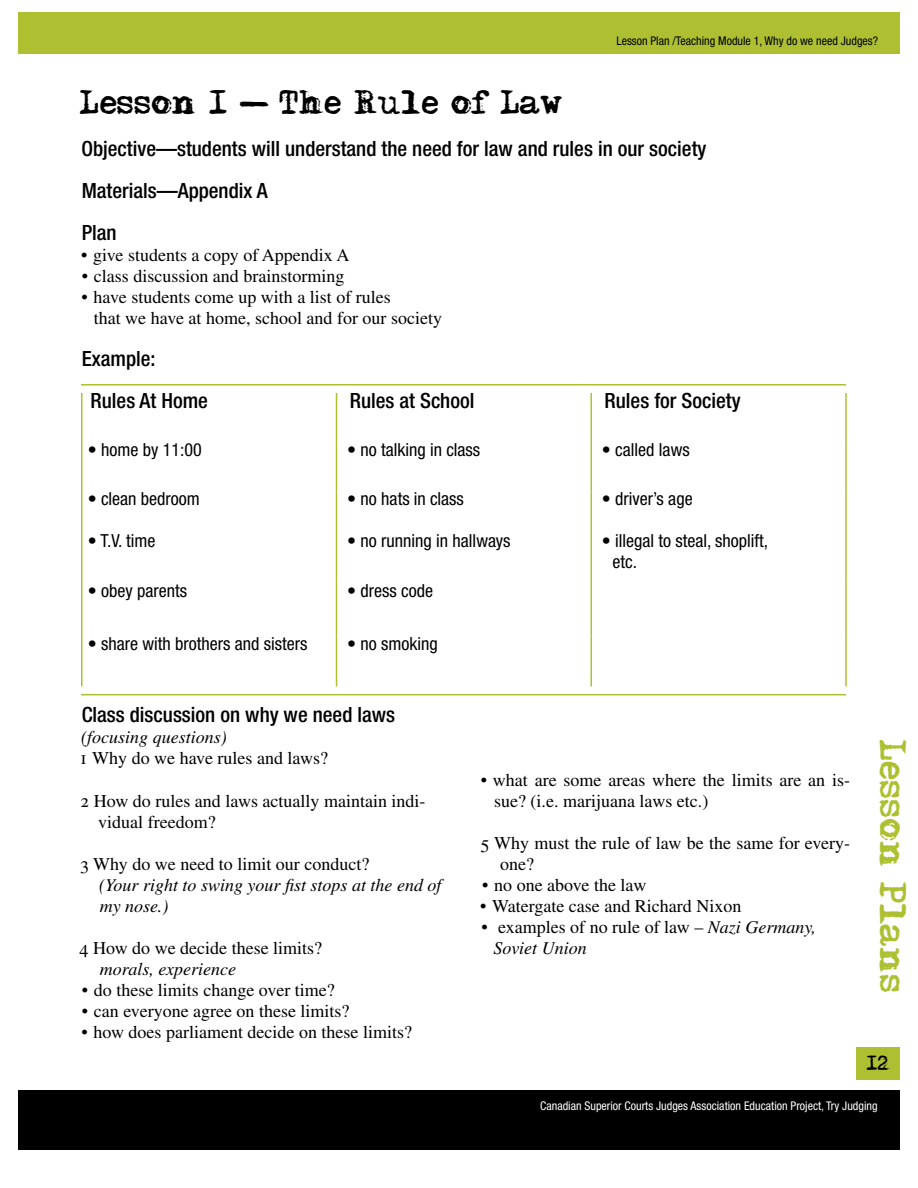
<style>
.page{position:relative;width:918px;height:1188px;background:#fff}
.page>*{position:absolute;margin:0;border:0;box-sizing:border-box;transform-origin:0 0}
.t1{font:33px "Adler accent";color:#aec032}
.t2{font:30px "Adler accent";color:#000}
.t3{font:500 condensed 21px/42px "Helvetica Neue Std";color:#000}
.t4{font:18px/21px "Times LT Std";color:#000}
.t5{font:condensed 18px/21px "Helvetica Neue Std";color:#000}
.t6{font:italic 18px/21px "Times LT Std";color:#000}
.t7{font:18px "Adler accent";color:#000}
.t8{font:condensed 12px "Helvetica Neue Std";color:#fff}
.t9{font:condensed 12px "Helvetica Neue Std";color:#000}
.s1{font-style:italic}
</style>
<div class="page">
<div style="left:18px;top:12px;width:882px;height:42px;background:#aec032"></div>
<div style="left:18px;top:1090px;width:882px;height:60px;background:#000"></div>
<div style="left:856px;top:1047px;width:44px;height:33px;background:#aec032"></div>
<hr style="left:81px;top:384px;width:765px;height:2px;background:#aec032">
<hr style="left:81px;top:694px;width:765px;height:1px;background:#aec032">
<hr style="left:81px;top:393px;width:1px;height:50px;background:#aec032">
<hr style="left:336px;top:393px;width:1px;height:50px;background:#aec032">
<hr style="left:591px;top:393px;width:1px;height:50px;background:#aec032">
<hr style="left:845px;top:393px;width:2px;height:50px;background:#aec032">
<hr style="left:81px;top:443px;width:1px;height:50px;background:#aec032">
<hr style="left:336px;top:443px;width:1px;height:50px;background:#aec032">
<hr style="left:591px;top:443px;width:1px;height:50px;background:#aec032">
<hr style="left:845px;top:443px;width:2px;height:50px;background:#aec032">
<hr style="left:81px;top:493px;width:1px;height:41px;background:#aec032">
<hr style="left:336px;top:493px;width:1px;height:41px;background:#aec032">
<hr style="left:591px;top:493px;width:1px;height:41px;background:#aec032">
<hr style="left:845px;top:493px;width:2px;height:41px;background:#aec032">
<hr style="left:81px;top:534px;width:1px;height:50px;background:#aec032">
<hr style="left:336px;top:534px;width:1px;height:50px;background:#aec032">
<hr style="left:591px;top:534px;width:1px;height:50px;background:#aec032">
<hr style="left:845px;top:534px;width:2px;height:50px;background:#aec032">
<hr style="left:81px;top:584px;width:1px;height:53px;background:#aec032">
<hr style="left:336px;top:584px;width:1px;height:53px;background:#aec032">
<hr style="left:591px;top:584px;width:1px;height:53px;background:#aec032">
<hr style="left:845px;top:584px;width:2px;height:53px;background:#aec032">
<hr style="left:81px;top:637px;width:1px;height:49px;background:#aec032">
<hr style="left:336px;top:637px;width:1px;height:49px;background:#aec032">
<hr style="left:591px;top:637px;width:1px;height:49px;background:#aec032">
<hr style="left:845px;top:637px;width:2px;height:49px;background:#aec032">
<p class="t9" style="left:616px;top:34px;width:263px">Lesson Plan /Teaching Module 1, Why do we need Judges?</p>
<h2 class="t2" style="left:80px;top:90px;width:485px">Lesson 1 – The Rule of Law</h2>
<p class="t3" style="left:81px;top:127px;width:627px">Objective—students will understand the need for law and rules in our society<br>Materials—Appendix A<br>Plan</p>
<p class="t4" style="left:81px;top:244px;width:270px">• give students a copy of Appendix A</p>
<p class="t4" style="left:82px;top:265px;width:264px">• class discussion and brainstorming</p>
<p class="t4" style="left:94px;top:286px;width:350px;text-indent:-12px">• have students come up with a list of rules<br>that we have at home, school and for our society</p>
<p class="t3" style="left:91px;top:337px;width:119px;text-indent:-9px">Example:<br>Rules At Home</p>
<p class="t3" style="left:350px;top:379px;width:126px">Rules at School</p>
<p class="t3" style="left:605px;top:379px;width:138px">Rules for Society</p>
<p class="t5" style="left:88px;top:439px;width:115px">• home by 11:00</p>
<p class="t5" style="left:347px;top:439px;width:134px">• no talking in class</p>
<p class="t5" style="left:602px;top:439px;width:89px">• called laws</p>
<p class="t5" style="left:88px;top:488px;width:113px">• clean bedroom</p>
<p class="t5" style="left:347px;top:488px;width:118px">• no hats in class</p>
<p class="t5" style="left:602px;top:488px;width:92px">• driver’s age</p>
<p class="t5" style="left:88px;top:530px;width:69px">• T.V. time</p>
<p class="t5" style="left:347px;top:530px;width:165px">• no running in hallways</p>
<p class="t5" style="left:612px;top:530px;width:157px;text-indent:-11px">• illegal to steal, shoplift, etc.</p>
<p class="t5" style="left:88px;top:580px;width:101px">• obey parents</p>
<p class="t5" style="left:347px;top:580px;width:87px">• dress code</p>
<p class="t5" style="left:88px;top:633px;width:221px">• share with brothers and sisters</p>
<p class="t5" style="left:347px;top:633px;width:92px">• no smoking</p>
<p class="t3" style="left:82px;top:694px;width:315px">Class discussion on why we need laws</p>
<p class="t6" style="left:81px;top:727px;width:147px">(focusing questions)</p>
<p class="t4" style="left:79px;top:748px;width:250px">1 Why do we have rules and laws?</p>
<p class="t4" style="left:98px;top:790px;width:329px;text-indent:-18px">2 How do rules and laws actually maintain indi&shy;vidual freedom?</p>
<p class="t4" style="left:80px;top:853px;width:291px">3 Why do we need to limit our conduct?</p>
<p class="t6" style="left:99px;top:875px;width:344px">(Your right to swing your fist stops at the end of my nose.)</p>
<p class="t4" style="left:80px;top:937px;width:244px">4 How do we decide these limits?</p>
<p class="t6" style="left:100px;top:959px;width:138px">morals, experience</p>
<p class="t4" style="left:82px;top:979px;width:254px">• do these limits change over time?</p>
<p class="t4" style="left:82px;top:1000px;width:269px">• can everyone agree on these limits?</p>
<p class="t4" style="left:82px;top:1021px;width:332px">• how does parliament decide on these limits?</p>
<p class="t4" style="left:494px;top:769px;width:358px;text-indent:-13px">• what are some areas where the limits are an is&shy;sue? (i.e. marijuana laws etc.)</p>
<p class="t4" style="left:500px;top:832px;width:352px;text-indent:-20px">5 Why must the rule of law be the same for every&shy;one?</p>
<p class="t4" style="left:482px;top:874px;width:166px">• no one above the law</p>
<p class="t4" style="left:494px;top:895px;width:324px;text-indent:-13px">• Watergate case and Richard Nixon<br>examples of no rule of law – <span class="s1">Nazi Germany,<br>Soviet Union</span></p>
<p class="t4" style="left:482px;top:916px;width:8px">•</p>
<h1 class="t1" style="left:906px;top:740px;width:255px;rotate:90deg">Lesson Plans</h1>
<p class="t7" style="left:867px;top:1055px;width:26px">12</p>
<p class="t8" style="left:540px;top:1099px;width:339px">Canadian Superior Courts Judges Association Education Project, Try Judging</p>
</div>
